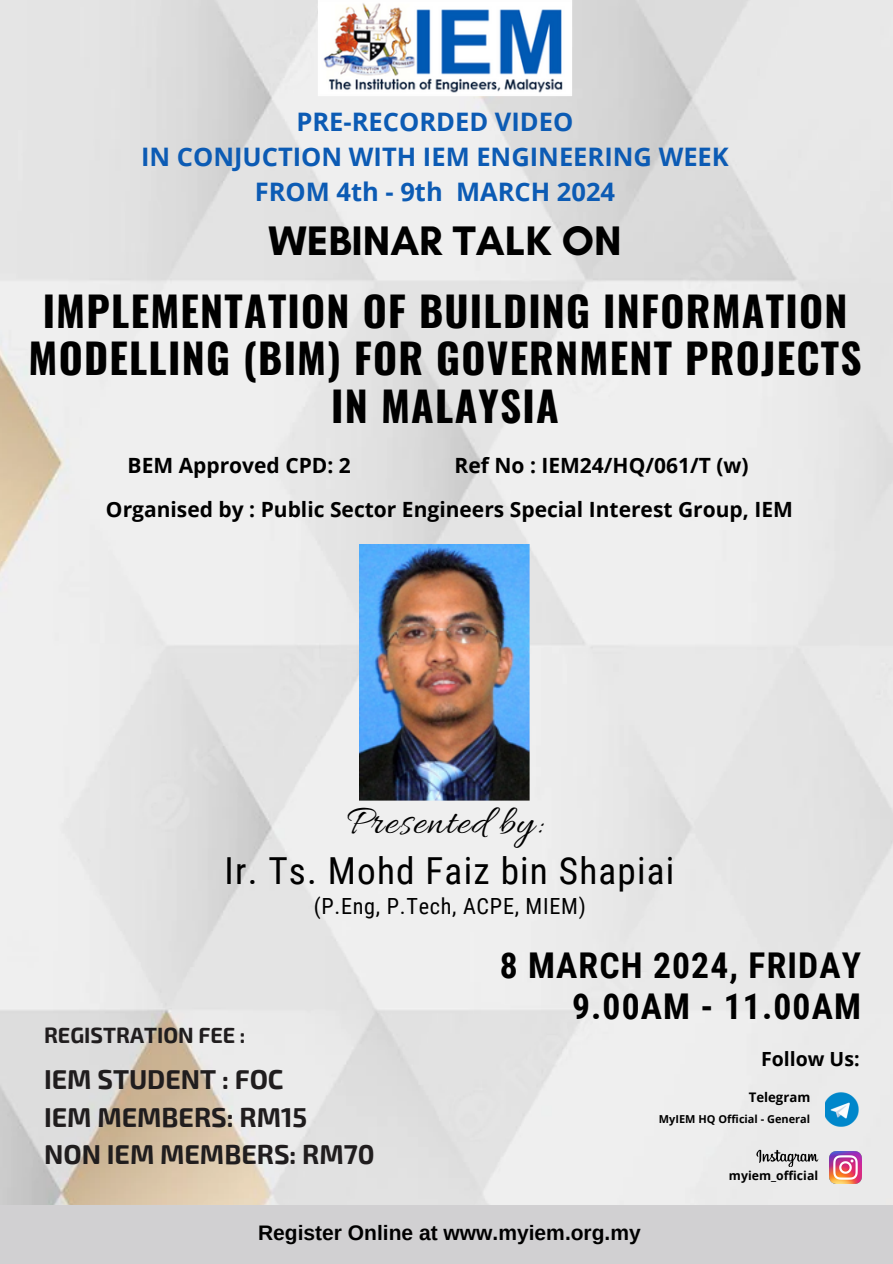
<style>
.page{position:relative;width:893px;height:1264px;background:#fff}
.page>*{position:absolute;margin:0;border:0;box-sizing:border-box;transform-origin:0 0}
.t1{font:700 42px "Glacial Indifference";color:#000}
.t2{font:41.7px "Allura";letter-spacing:.03em;color:#000}
.t3{font:700 41.1px/47.2px "Oswald";letter-spacing:.03em;color:#000;text-align:center}
.t4{font:37.2px "Roboto Condensed";letter-spacing:.03em;color:#000}
.t5{font:700 35.55px/41.7px "Roboto Condensed";letter-spacing:.03em;color:#000;text-align:right}
.t6{font:700 26.7px/37.2px "Exo 2";color:#201d1e}
.t7{font:700 25.5px/34.8px "Open Sans";color:#0c5bb4;text-align:center}
.t8{font:22.2px "Roboto Condensed";letter-spacing:.03em;color:#000}
.t9{font:700 21.6px "Exo 2";color:#201d1e}
.t10{font:700 21px "Open Sans";color:#000}
.t11{font:700 21px "Arimo";color:#000}
.t12{font:700 19.5px "Open Sans";color:#000}
.t13{font:700 13.2px "Open Sans";color:#000}
.t14{font:700 12.3px "Open Sans";color:#000}
.t15{font:700 10.95px "Open Sans";color:#000}
</style>
<div class="page">
<img style="left:0;top:0;width:892px;height:1204px">
<img style="left:317px;top:0;width:255px;height:97px">
<img style="left:829px;top:1151px;width:32px;height:32px">
<img style="left:825px;top:1089px;width:40px;height:40px">
<svg style="left:756px;top:1149px;width:62px;height:17px"></svg>
<div style="left:0;top:1204px;width:892px;height:59px;background:#d1d0d2"></div>
<img style="left:359px;top:544px;width:171px;height:257px">
<p class="t7" style="left:141px;top:104px;width:589px">PRE-RECORDED VIDEO<br>IN CONJUCTION WITH IEM ENGINEERING WEEK<br>FROM 4th - 9th MARCH 2024</p>
<p class="t1" style="left:268px;top:215px;width:355px">WEBINAR TALK ON</p>
<p class="t3" style="left:29px;top:286px;width:834px">IMPLEMENTATION OF BUILDING INFORMATION<br>MODELLING (BIM) FOR GOVERNMENT PROJECTS<br>IN MALAYSIA</p>
<p class="t10" style="left:127px;top:450px;width:225px">BEM Approved CPD: 2</p>
<p class="t10" style="left:454px;top:450px;width:295px">Ref No : IEM24/HQ/061/T (w)</p>
<h3 class="t10" style="left:106px;top:495px;width:688px">Organised by : Public Sector Engineers Special Interest Group, IEM</h3>
<h6 class="t2" style="left:346px;top:799px;width:197px">Presented by:</h6>
<h6 class="t4" style="left:225px;top:849px;width:451px">Ir. Ts. Mohd Faiz bin Shapiai</h6>
<h6 class="t8" style="left:314px;top:893px;width:273px">(P.Eng, P.Tech, ACPE, MIEM)</h6>
<h4 class="t5" style="left:499px;top:944px;width:363px">8 MARCH 2024, FRIDAY<br>9.00AM - 11.00AM</h4>
<h2 class="t9" style="left:44px;top:1021px;width:203px">REGISTRATION FEE :</h2>
<p class="t6" style="left:44px;top:1059px;width:332px">IEM STUDENT : FOC<br>IEM MEMBERS: RM15<br>NON IEM MEMBERS: RM70</p>
<p class="t12" style="left:761px;top:1045px;width:100px">Follow Us:</p>
<p class="t13" style="left:748px;top:1087px;width:63px">Telegram</p>
<p class="t15" style="left:659px;top:1110px;width:153px">MyIEM HQ Official - General</p>
<p class="t11" style="left:258px;top:1220px;width:384px">Register Online at www.myiem.org.my</p>
<p class="t14" style="left:729px;top:1166px;width:91px">myiem_official</p>
</div>
